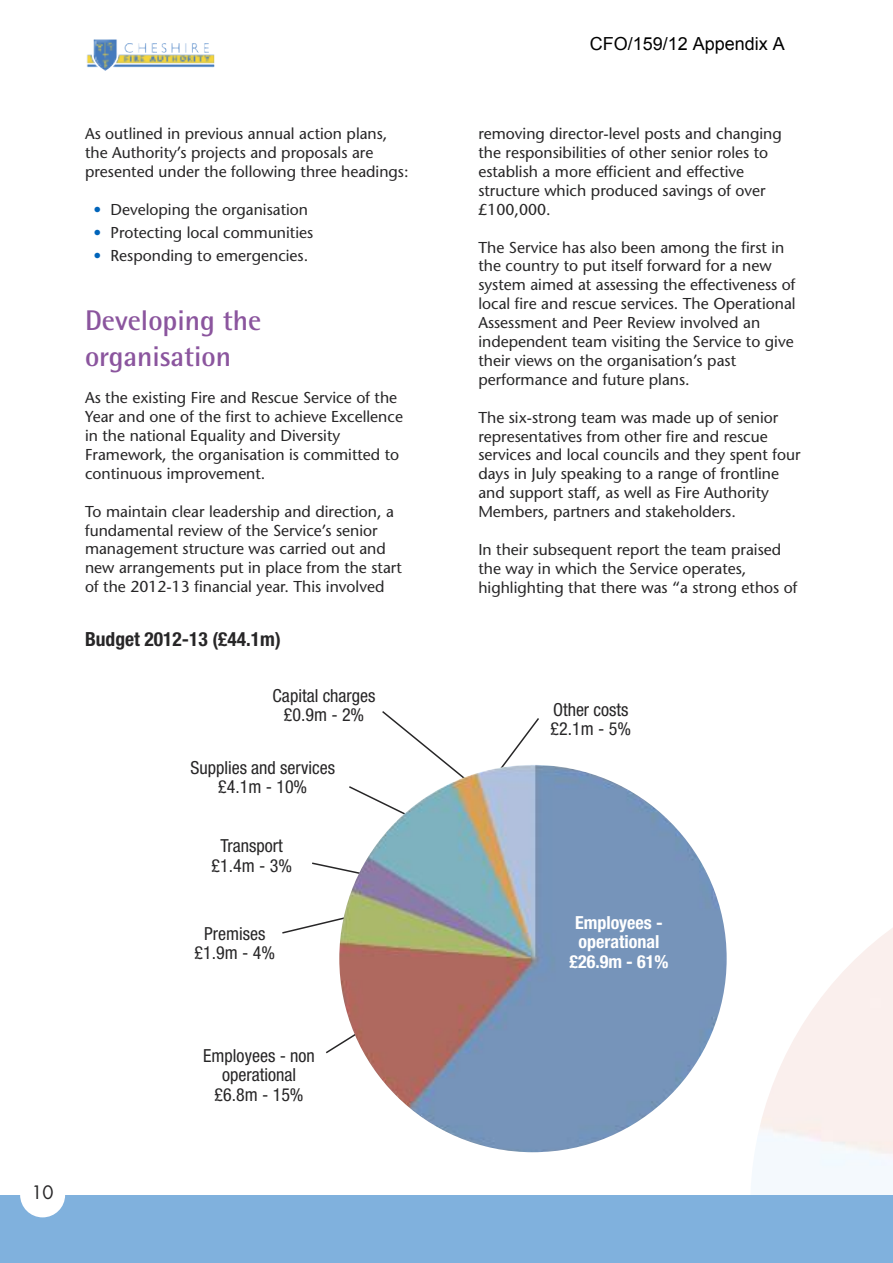
<style>
.page{position:relative;width:893px;height:1263px;background:#fff}
.page>*{position:absolute;margin:0;border:0;box-sizing:border-box;transform-origin:0 0}
.t1{font:700 28.5px/35.5px "Rotis Semi Sans";color:#8b559e}
.t2{font:700 condensed 19.5px "Helvetica Neue";color:#272627}
.t3{font:condensed 18px/19.5px "Helvetica Neue";color:#272627;text-align:center}
.t4{font:700 condensed 18px/19.5px "Helvetica Neue";color:#fff;text-align:center}
.t5{font:18px "Arial";color:#000}
.t6{font:18px "Futura";color:#272627}
.t7{font:15.75px/18.9px "Stone Sans";color:#272627}
.s1{color:#0064ba}
</style>
<div class="page">
<img style="left:93px;top:39px;width:121px;height:32px">
<div style="left:0;top:1195px;width:893px;height:68px;background:#80b1dd"></div>
<div style="left:20px;top:1172px;width:45px;height:45px;background:#fff;border-radius:50%"></div>
<svg style="left:349px;top:711px;width:121px;height:103px"></svg>
<svg style="left:312px;top:862px;width:53px;height:12px"></svg>
<svg style="left:282px;top:916px;width:62px;height:18px"></svg>
<svg style="left:326px;top:1027px;width:39px;height:28px"></svg>
<svg style="left:500px;top:718px;width:39px;height:50px"></svg>
<img style="left:339px;top:765px;width:388px;height:387px;border-radius:50%">
<p class="t7" style="left:85px;top:126px;width:325px">As outlined in previous annual action plans, the Authority’s projects and proposals are presented under the following three headings:</p>
<p class="t7" style="left:94px;top:201px;width:216px"><span class="s1">•</span> Developing the organisation</p>
<p class="t7" style="left:94px;top:225px;width:221px"><span class="s1">•</span> Protecting local communities</p>
<p class="t7" style="left:94px;top:248px;width:216px"><span class="s1">•</span> Responding to emergencies.</p>
<h1 class="t1" style="left:85px;top:306px;width:178px">Developing the organisation</h1>
<p class="t7" style="left:85px;top:390px;width:319px">As the existing Fire and Rescue Service of the Year and one of the first to achieve Excellence in the national Equality and Diversity Framework, the organisation is committed to continuous improvement.</p>
<p class="t7" style="left:85px;top:503px;width:318px">To maintain clear leadership and direction, a fundamental review of the Service’s senior management structure was carried out and new arrangements put in place from the start of the 2012-13 financial year. This involved</p>
<p class="t2" style="left:85px;top:632px;width:197px">Budget 2012-13 (£44.1m)</p>
<p class="t3" style="left:273px;top:687px;width:105px">Capital charges £0.9m - 2%</p>
<p class="t3" style="left:190px;top:759px;width:146px">Supplies and services £4.1m - 10%</p>
<p class="t3" style="left:212px;top:837px;width:82px">Transport £1.4m - 3%</p>
<p class="t3" style="left:195px;top:925px;width:82px">Premises £1.9m - 4%</p>
<p class="t6" style="left:31px;top:1184px;width:24px">10</p>
<p class="t3" style="left:203px;top:1047px;width:113px">Employees - non operational £6.8m - 15%</p>
<p class="t5" style="left:590px;top:32px;width:197px">CFO/159/12 Appendix A</p>
<p class="t7" style="left:478px;top:126px;width:305px">removing director-level posts and changing the responsibilities of other senior roles to establish a more efficient and effective structure which produced savings of over £100,000.</p>
<p class="t7" style="left:478px;top:239px;width:319px">The Service has also been among the first in the country to put itself forward for a new system aimed at assessing the effectiveness of local fire and rescue services. The Operational Assessment and Peer Review involved an independent team visiting the Service to give their views on the organisation’s past performance and future plans.</p>
<p class="t7" style="left:478px;top:409px;width:324px">The six-strong team was made up of senior representatives from other fire and rescue services and local councils and they spent four days in July speaking to a range of frontline and support staff, as well as Fire Authority Members, partners and stakeholders.</p>
<p class="t7" style="left:478px;top:542px;width:321px">In their subsequent report the team praised the way in which the Service operates, highlighting that there was “a strong ethos of</p>
<p class="t3" style="left:551px;top:701px;width:82px;text-align:left">Other costs £2.1m - 5%</p>
<p class="t4" style="left:569px;top:914px;width:100px">Employees - operational £26.9m - 61%</p>
</div>
